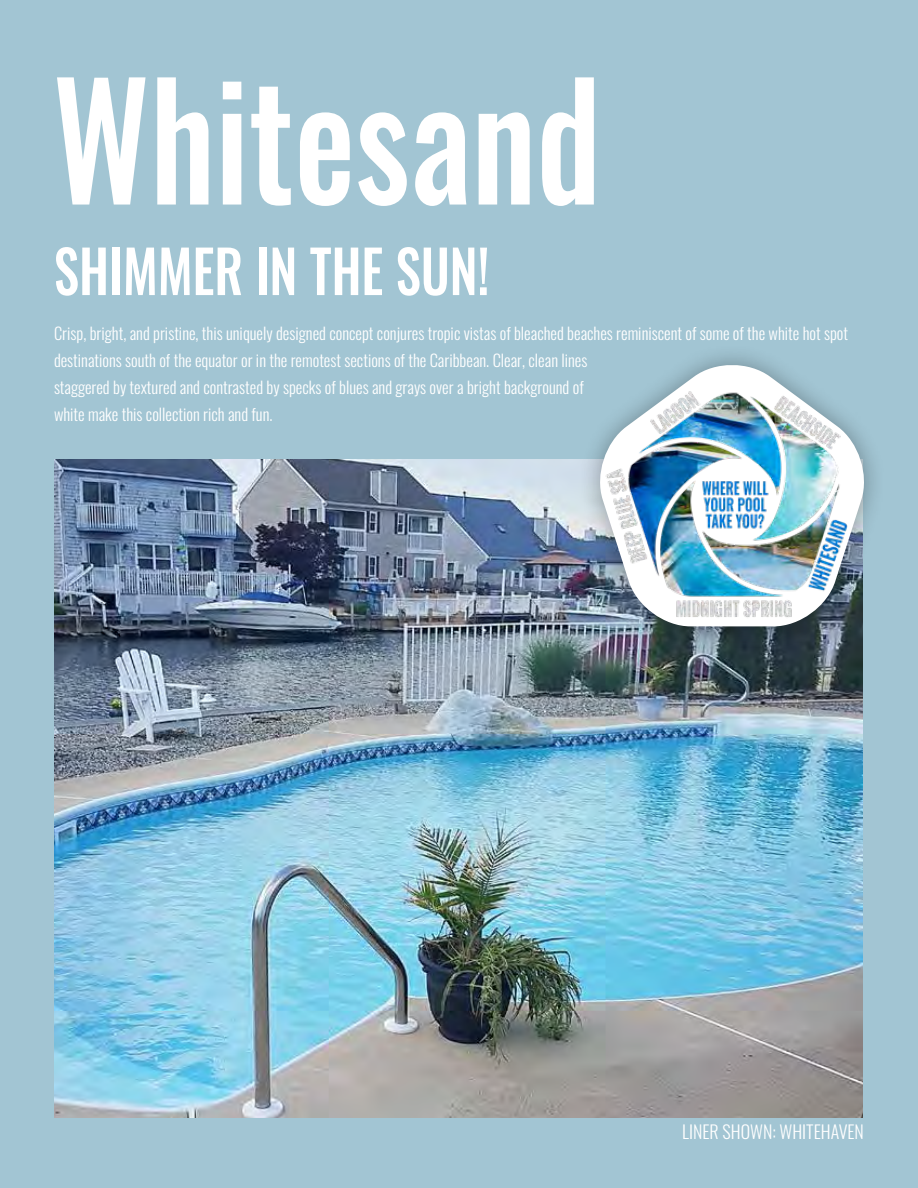
<style>
.page{position:relative;width:918px;height:1188px;background:#a2c5d3}
.page>*{position:absolute;margin:0;border:0;box-sizing:border-box;transform-origin:0 0}
.t1{font:500 157.05px "Oswald";color:#fff;scale:.87 1}
.t2{font:500 58.65px "Oswald";color:#fff;scale:.87 1}
.t3{font:300 18px "Oswald";color:#fff}
.t4{font:300 16.5px/27px "Oswald";color:#fff}
</style>
<div class="page">
<img style="left:54px;top:459px;width:808px;height:659px">
<div style="left:578px;top:343px;width:308px;height:306px;background:#000;opacity:.33"></div>
<svg style="left:595px;top:361px;width:274px;height:265px"></svg>
<img style="left:597px;top:368px;width:263px;height:261px">
<h1 class="t1" style="left:53px;top:58px;width:632px">Whitesand</h1>
<h2 class="t2" style="left:54px;top:241px;width:502px">SHIMMER IN THE SUN!</h2>
<p class="t4" style="left:54px;top:318px;width:796px">Crisp, bright, and pristine, this uniquely designed concept conjures tropic vistas of bleached beaches reminiscent of some of the white hot spot destinations south of the equator or in the remotest sections of the Caribbean. Clear, clean lines<br>staggered by textured and contrasted by specks of blues and grays over a bright background of<br>white make this collection rich and fun.</p>
<p class="t3" style="left:682px;top:1116px;width:183px">LINER SHOWN: WHITEHAVEN</p>
</div>
